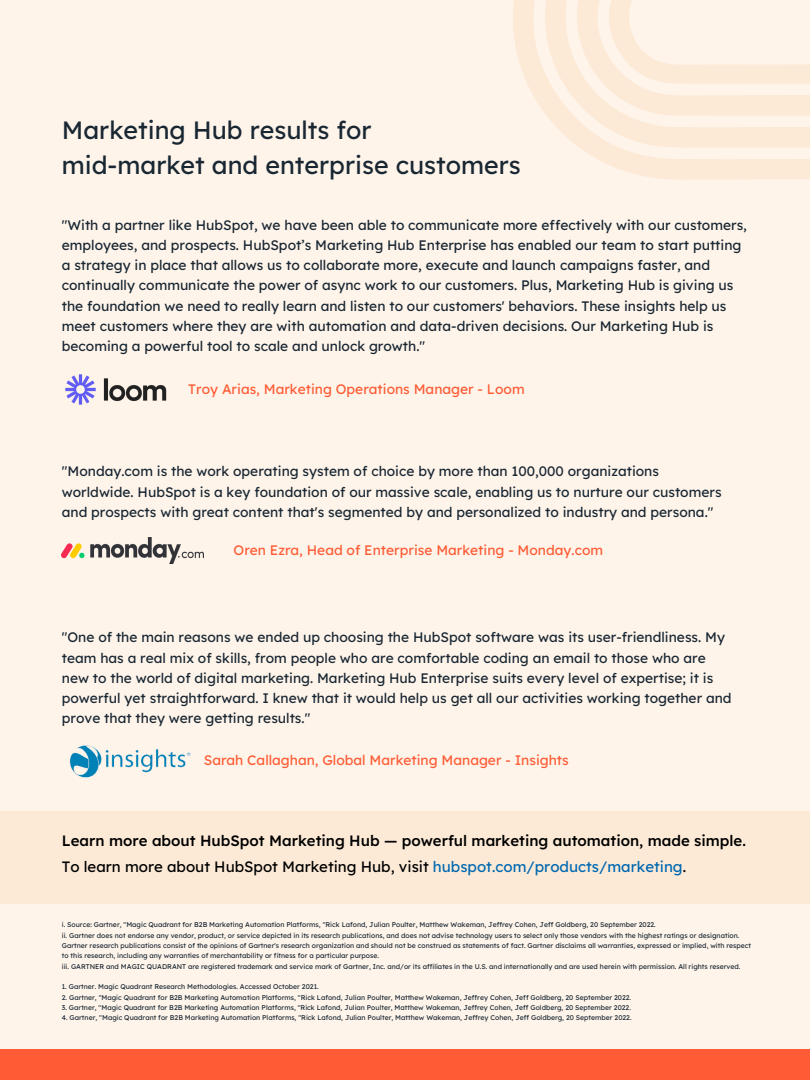
<style>
.page{position:relative;width:810px;height:1080px;background:#fef4ea}
.page>*{position:absolute;margin:0;border:0;box-sizing:border-box;transform-origin:0 0}
.t1{font:25px/34.7px "Lexend Deca";color:#192733}
.t2{font:500 15px/25.9px "Lexend Deca";color:#000}
.t3{font:13.75px/20.1px "Lexend Deca";color:#192733}
.t4{font:13.75px "Lexend Deca";color:#ff5c35}
.t5{font:6.88px/10.3px "Lexend Deca";color:#192733}
.s1{font-weight:400}
.s2{font-weight:400;color:#0068b1}
</style>
<div class="page">
<svg style="left:513px;top:0;width:297px;height:180px"></svg>
<svg style="left:544px;top:0;width:266px;height:148px;fill:#fcead7"></svg>
<svg style="left:575px;top:0;width:235px;height:116px"></svg>
<img style="left:65px;top:374px;width:102px;height:31px">
<img style="left:62px;top:537px;width:142px;height:26px">
<img style="left:69px;top:745px;width:122px;height:33px">
<div style="left:0;top:811px;width:810px;height:93px;background:#fcead7"></div>
<div style="left:0;top:1050px;width:810px;height:30px;background:#ff5c35"></div>
<h1 class="t1" style="left:62px;top:113px;width:461px">Marketing Hub results for mid-market and enterprise customers</h1>
<p class="t3" style="left:62px;top:215px;width:687px">"With a partner like HubSpot, we have been able to communicate more effectively with our customers, employees, and prospects. HubSpot’s Marketing Hub Enterprise has enabled our team to start putting a strategy in place that allows us to collaborate more, execute and launch campaigns faster, and continually communicate the power of async work to our customers. Plus, Marketing Hub is giving us the foundation we need to really learn and listen to our customers' behaviors. These insights help us meet customers where they are with automation and data-driven decisions. Our Marketing Hub is becoming a powerful tool to scale and unlock growth."</p>
<h3 class="t4" style="left:188px;top:381px;width:338px">Troy Arias, Marketing Operations Manager - Loom</h3>
<p class="t3" style="left:62px;top:461px;width:661px">"Monday.com is the work operating system of choice by more than 100,000 organizations worldwide. HubSpot is a key foundation of our massive scale, enabling us to nurture our customers and prospects with great content that's segmented by and personalized to industry and persona."</p>
<h3 class="t4" style="left:234px;top:541px;width:371px">Oren Ezra, Head of Enterprise Marketing - Monday.com</h3>
<p class="t3" style="left:62px;top:627px;width:671px">"One of the main reasons we ended up choosing the HubSpot software was its user-friendliness. My team has a real mix of skills, from people who are comfortable coding an email to those who are new to the world of digital marketing. Marketing Hub Enterprise suits every level of expertise; it is powerful yet straightforward. I knew that it would help us get all our activities working together and prove that they were getting results."</p>
<h3 class="t4" style="left:204px;top:751px;width:367px">Sarah Callaghan, Global Marketing Manager - Insights</h3>
<h2 class="t2" style="left:62px;top:827px;width:686px">Learn more about HubSpot Marketing Hub — powerful marketing automation, made simple.<br><span class="s1">To learn more about HubSpot Marketing Hub, visit</span> <span class="s2">hubspot.com/products/marketing</span><span class="s1">.</span></h2>
<p class="t5" style="left:62px;top:920px;width:691px">i. Source: Gartner, "Magic Quadrant for B2B Marketing Automation Platforms, "Rick Lafond, Julian Poulter, Matthew Wakeman, Jeffrey Cohen, Jeff Goldberg, 20 September 2022.<br>ii. Gartner does not endorse any vendor, product, or service depicted in its research publications, and does not advise technology users to select only those vendors with the highest ratings or designation.<br>Gartner research publications consist of the opinions of Gartner's research organization and should not be construed as statements of fact. Gartner disclaims all warranties, expressed or implied, with respect to this research, including any warranties of merchantability or fitness for a particular purpose.<br>iii. GARTNER and MAGIC QUADRANT are registered trademark and service mark of Gartner, Inc. and/or its affiliates in the U.S. and internationally and are used herein with permission. All rights reserved.</p>
<p class="t5" style="left:62px;top:981px;width:258px">1. Gartner. Magic Quadrant Research Methodologies. Accessed October 2021.</p>
<p class="t5" style="left:62px;top:992px;width:571px">2. Gartner, "Magic Quadrant for B2B Marketing Automation Platforms, "Rick Lafond, Julian Poulter, Matthew Wakeman, Jeffrey Cohen, Jeff Goldberg, 20 September 2022.</p>
<p class="t5" style="left:62px;top:1002px;width:571px">3. Gartner, "Magic Quadrant for B2B Marketing Automation Platforms, "Rick Lafond, Julian Poulter, Matthew Wakeman, Jeffrey Cohen, Jeff Goldberg, 20 September 2022.</p>
<p class="t5" style="left:62px;top:1012px;width:571px">4. Gartner, "Magic Quadrant for B2B Marketing Automation Platforms, "Rick Lafond, Julian Poulter, Matthew Wakeman, Jeffrey Cohen, Jeff Goldberg, 20 September 2022.</p>
</div>
